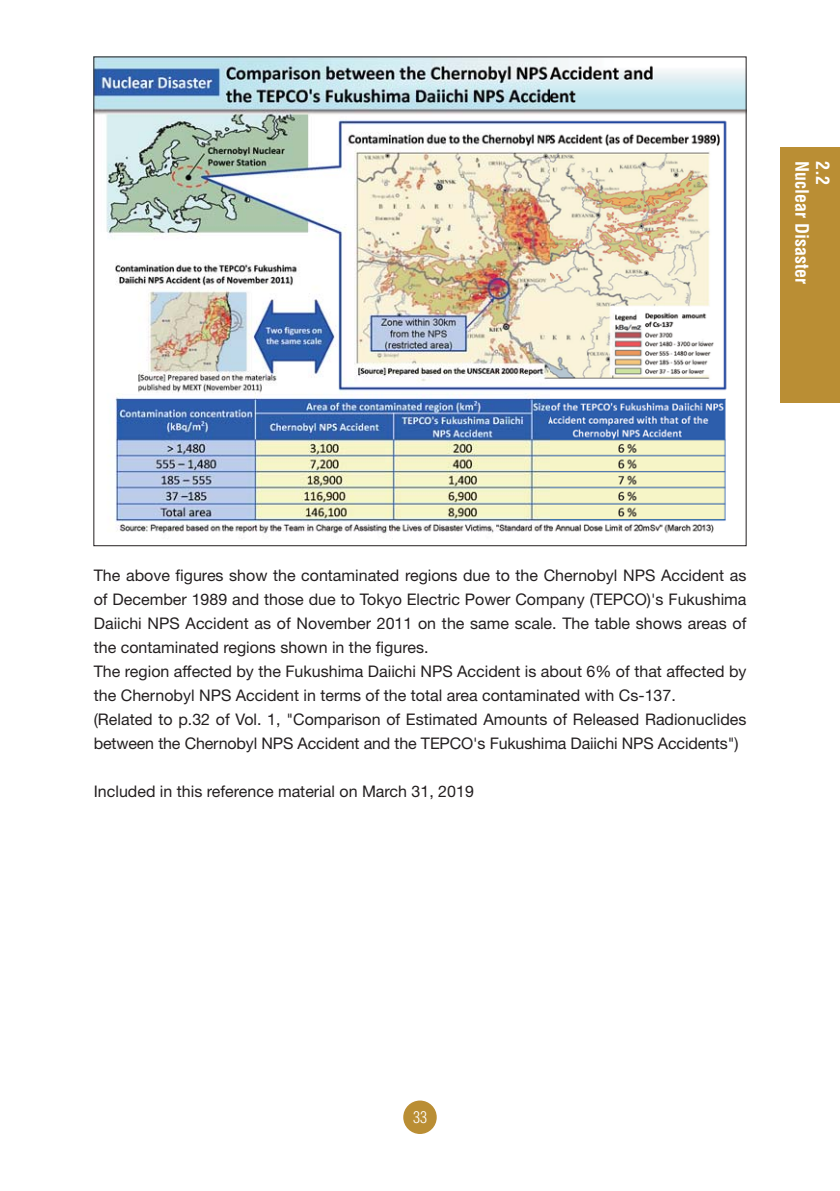
<style>
.page{position:relative;width:840px;height:1191px;background:#fff}
.page>*{position:absolute;margin:0;border:0;box-sizing:border-box;transform-origin:0 0}
.t1{font:700 condensed 18px "Helvetica";color:#fff}
.t2{font:16px/24px "Helvetica Neue";color:#231f20}
.t3{font:300 condensed 16px "Helvetica";color:#fff}
</style>
<div class="page">
<div style="left:403px;top:1100px;width:33px;height:34px;background:#ba8e34;border-radius:50%"></div>
<img style="left:96px;top:59px;width:648px;height:475px">
<div style="left:780px;top:147px;width:59px;height:256px;background:#ba8e34"></div>
<p class="t1" style="left:808px;top:161px;width:124px;rotate:90deg">Nuclear Disaster</p>
<p class="t1" style="left:829px;top:161px;width:25px;rotate:90deg">2.2</p>
<p class="t2" style="left:94px;top:565px;width:654px">The above figures show the contaminated regions due to the Chernobyl NPS Accident as of December 1989 and those due to Tokyo Electric Power Company (TEPCO)'s Fukushima Daiichi NPS Accident as of November 2011 on the same scale. The table shows areas of the contaminated regions shown in the figures.<br>The region affected by the Fukushima Daiichi NPS Accident is about 6% of that affected by the Chernobyl NPS Accident in terms of the total area contaminated with Cs-137.<br>(Related to p.32 of Vol. 1, "Comparison of Estimated Amounts of Released Radionuclides between the Chernobyl NPS Accident and the TEPCO's Fukushima Daiichi NPS Accidents")</p>
<p class="t2" style="left:94px;top:781px;width:381px">Included in this reference material on March 31, 2019</p>
<p class="t3" style="left:413px;top:1110px;width:16px">33</p>
</div>
